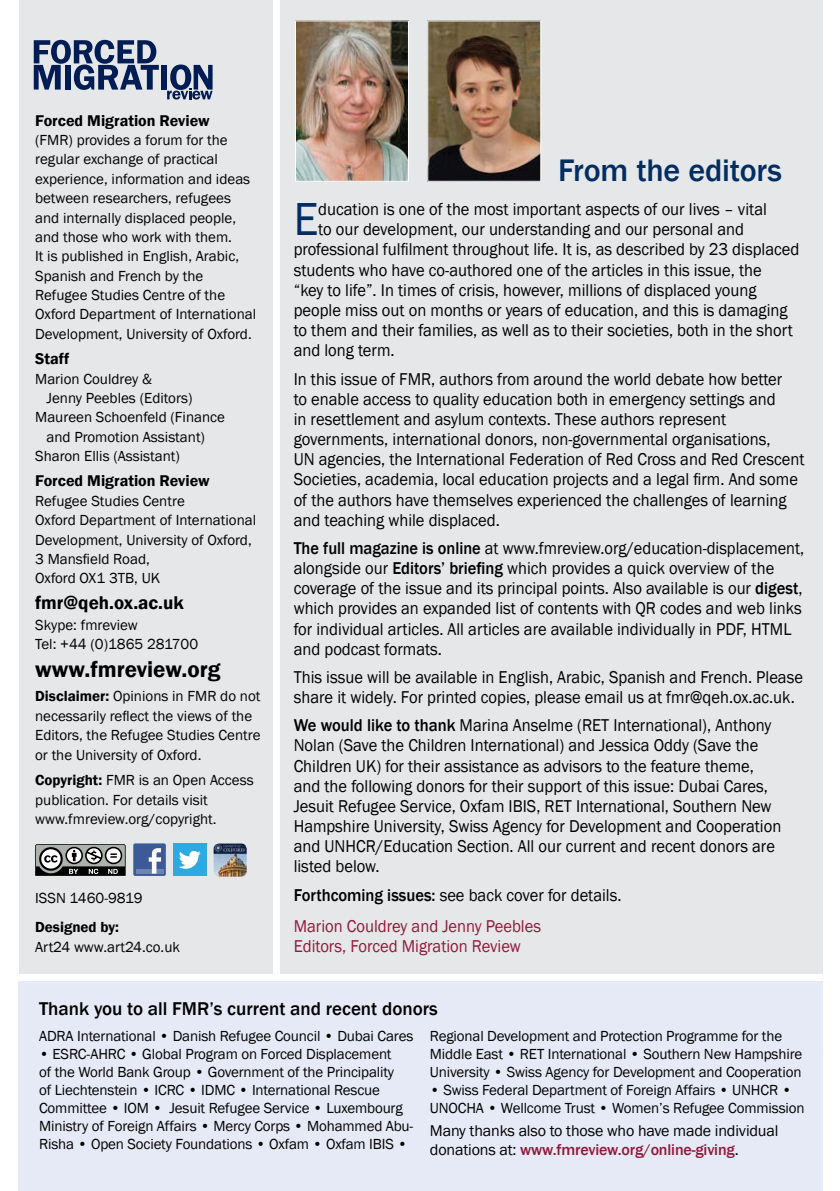
<style>
.page{position:relative;width:840px;height:1191px;background:#fff}
.page>*{position:absolute;margin:0;border:0;box-sizing:border-box;transform-origin:0 0}
.t1{font:47.6px "Franklin Gothic";color:#002d62;scale:.94 1}
.t2{font:500 32px "Franklin Gothic";letter-spacing:-.005em;color:#002d62}
.t3{font:600 23px "Franklin Gothic";color:#000}
.t4{font:500 19px "Franklin Gothic";color:#000}
.t5{font:600 19px "Franklin Gothic";color:#000}
.t6{font:17.6px/20.2px "Franklin Gothic";color:#000;scale:.94 1}
.t7{font:17.6px/20.2px "Franklin Gothic";color:#000;scale:.93 1}
.t8{font:17.6px/31.2px "Franklin Gothic";color:#92183a;scale:.94 1}
.t9{font:16px/19.2px "Franklin Gothic";letter-spacing:-.01em;color:#000}
.t10{font:600 16px "Franklin Gothic";color:#000}
.t11{font:15px/19.4px "Franklin Gothic";color:#000}
.t12{font:600 15px "Franklin Gothic";color:#000}
.s1{font-weight:600}
.s2{font-weight:500}
.s3{font-weight:500;color:#000}
.s4{color:#000}
.s5{font-weight:500;color:#92183a}
</style>
<div class="page">
<div style="left:280px;top:0;width:542px;height:973px;background:#e6e7e8"></div>
<div style="left:19px;top:0;width:253px;height:973px;background:#e6e7e8"></div>
<svg style="left:35px;top:844px;width:90px;height:32px;background:#747674"></svg>
<div style="left:133px;top:843px;width:33px;height:33px;background:#3c5a98;border-radius:2px"></div>
<hr style="left:135px;top:869px;width:28px;height:4px;background:#6d85b3">
<svg style="left:149px;top:848px;width:12px;height:25px"></svg>
<div style="left:173px;top:843px;width:33px;height:33px;background:#2caae1"></div>
<svg style="left:179px;top:851px;width:21px;height:17px"></svg>
<img style="left:213px;top:843px;width:33px;height:33px">
<div style="left:161px;top:65px;width:6px;height:25px;background:#001c54"></div>
<svg style="left:34px;top:40px;width:125px;height:50px"></svg>
<svg style="left:167px;top:64px;width:45px;height:36px"></svg>
<img style="left:297px;top:23px;width:109px;height:157px">
<div style="left:295px;top:21px;width:113px;height:161px;border:1px solid #fff"></div>
<img style="left:429px;top:23px;width:109px;height:157px">
<div style="left:427px;top:21px;width:113px;height:161px;border:1px solid #fff"></div>
<div style="left:19px;top:981px;width:803px;height:210px;background:#e6eaf6"></div>
<p class="t10" style="left:35px;top:111px;width:176px">Forced Migration Review</p>
<p class="t11" style="left:35px;top:131px;width:222px">(FMR) provides a forum for the regular exchange of practical experience, information and ideas between researchers, refugees and internally displaced people, and those who work with them.<br>It is published in English, Arabic,<br>Spanish and French by the<br>Refugee Studies Centre of the<br>Oxford Department of International<br>Development, University of Oxford.</p>
<p class="t10" style="left:35px;top:349px;width:36px">Staff</p>
<p class="t11" style="left:35px;top:369px;width:118px">Marion Couldrey &amp;</p>
<p class="t11" style="left:46px;top:388px;width:147px">Jenny Peebles (Editors)</p>
<p class="t11" style="left:35px;top:408px;width:191px">Maureen Schoenfeld (Finance</p>
<p class="t11" style="left:46px;top:427px;width:160px">and Promotion Assistant)</p>
<p class="t11" style="left:35px;top:446px;width:146px">Sharon Ellis (Assistant)</p>
<p class="t10" style="left:35px;top:471px;width:176px">Forced Migration Review</p>
<p class="t11" style="left:35px;top:491px;width:222px">Refugee Studies Centre<br>Oxford Department of International<br>Development, University of Oxford,<br>3 Mansfield Road,<br>Oxford OX1 3TB, UK</p>
<p class="t5" style="left:35px;top:590px;width:150px">fmr@qeh.ox.ac.uk</p>
<p class="t11" style="left:35px;top:615px;width:164px">Skype: fmreview<br>Tel: +44 (0)1865 281700</p>
<h3 class="t3" style="left:35px;top:655px;width:187px">www.fmreview.org</h3>
<p class="t11" style="left:35px;top:686px;width:227px"><span class="s1">Disclaimer:</span> Opinions in FMR do not necessarily reflect the views of the Editors, the Refugee Studies Centre or the University of Oxford.</p>
<p class="t11" style="left:35px;top:771px;width:220px"><span class="s1">Copyright:</span> FMR is an Open Access publication. For details visit www.fmreview.org/copyright.</p>
<p class="t11" style="left:35px;top:888px;width:109px">ISSN 1460-9819</p>
<p class="t12" style="left:35px;top:918px;width:85px">Designed by:</p>
<p class="t11" style="left:35px;top:937px;width:146px">Art24 www.art24.co.uk</p>
<h2 class="t2" style="left:558px;top:150px;width:225px">From the editors</h2>
<h1 class="t1" style="left:293px;top:190px;width:28px">E</h1>
<p class="t6" style="left:318px;top:200px;width:478px">ducation is one of the most important aspects of our lives – vital</p>
<p class="t6" style="left:318px;top:220px;width:454px">to our development, our understanding and our personal and</p>
<p class="t6" style="left:293px;top:240px;width:539px">professional fulfilment throughout life. It is, as described by 23 displaced</p>
<p class="t6" style="left:293px;top:260px;width:499px">students who have co-authored one of the articles in this issue, the</p>
<p class="t6" style="left:293px;top:280px;width:493px">“key to life”. In times of crisis, however, millions of displaced young</p>
<p class="t6" style="left:293px;top:300px;width:526px">people miss out on months or years of education, and this is damaging</p>
<p class="t6" style="left:293px;top:321px;width:532px">to them and their families, as well as to their societies, both in the short</p>
<p class="t6" style="left:293px;top:341px;width:109px">and long term.</p>
<p class="t6" style="left:293px;top:369px;width:544px">In this issue of FMR, authors from around the world debate how better<br>to enable access to quality education both in emergency settings and<br>in resettlement and asylum contexts. These authors represent governments, international donors, non-governmental organisations,<br>UN agencies, the International Federation of Red Cross and Red Crescent Societies, academia, local education projects and a legal firm. And some of the authors have themselves experienced the challenges of learning and teaching while displaced.</p>
<p class="t7" style="left:293px;top:538px;width:550px"><span class="s2">The full magazine is online</span> at www.fmreview.org/education-displacement, alongside our <span class="s2">Editors’ briefing</span> which provides a quick overview of the coverage of the issue and its principal points. Also available is our <span class="s2">digest</span>, which provides an expanded list of contents with QR codes and web links for individual articles. All articles are available individually in PDF, HTML and podcast formats.</p>
<p class="t6" style="left:293px;top:667px;width:543px">This issue will be available in English, Arabic, Spanish and French. Please share it widely. For printed copies, please email us at fmr@qeh.ox.ac.uk.</p>
<p class="t6" style="left:293px;top:715px;width:520px"><span class="s2">We would like to thank</span> Marina Anselme (RET International), Anthony Nolan (Save the Children International) and Jessica Oddy (Save the Children UK) for their assistance as advisors to the feature theme, and the following donors for their support of this issue: Dubai Cares, Jesuit Refugee Service, Oxfam IBIS, RET International, Southern New Hampshire University, Swiss Agency for Development and Cooperation and UNHCR/Education Section. All our current and recent donors are listed below.</p>
<p class="t8" style="left:293px;top:879px;width:350px"><span class="s3">Forthcoming issues:</span> <span class="s4">see back cover for details.<br></span>Marion Couldrey and Jenny Peebles</p>
<p class="t8" style="left:293px;top:930px;width:243px">Editors, Forced Migration Review</p>
<p class="t4" style="left:39px;top:997px;width:400px">Thank you to all FMR’s current and recent donors</p>
<p class="t11" style="left:429px;top:1027px;width:373px;line-height:18px">Regional Development and Protection Programme for the<br>Middle East • RET International • Southern New Hampshire<br>University • Swiss Agency for Development and Cooperation</p>
<p class="t11" style="left:429px;top:1081px;width:376px;line-height:18px">• Swiss Federal Department of Foreign Affairs • UNHCR •<br>UNOCHA • Wellcome Trust • Women’s Refugee Commission</p>
<p class="t9" style="left:429px;top:1121px;width:350px">Many thanks also to those who have made individual donations at: <span class="s5">www.fmreview.org/online-giving</span>.</p>
<p class="t11" style="left:39px;top:1026px;width:375px">ADRA International • Danish Refugee Council • Dubai Cares</p>
<p class="t11" style="left:39px;top:1045px;width:375px;line-height:18px">• ESRC-AHRC • Global Program on Forced Displacement<br>of the World Bank Group • Government of the Principality<br>of Liechtenstein • ICRC • IDMC • International Rescue Committee • IOM • Jesuit Refugee Service • Luxembourg Ministry of Foreign Affairs • Mercy Corps • Mohammed Abu-Risha • Open Society Foundations • Oxfam • Oxfam IBIS •</p>
</div>
